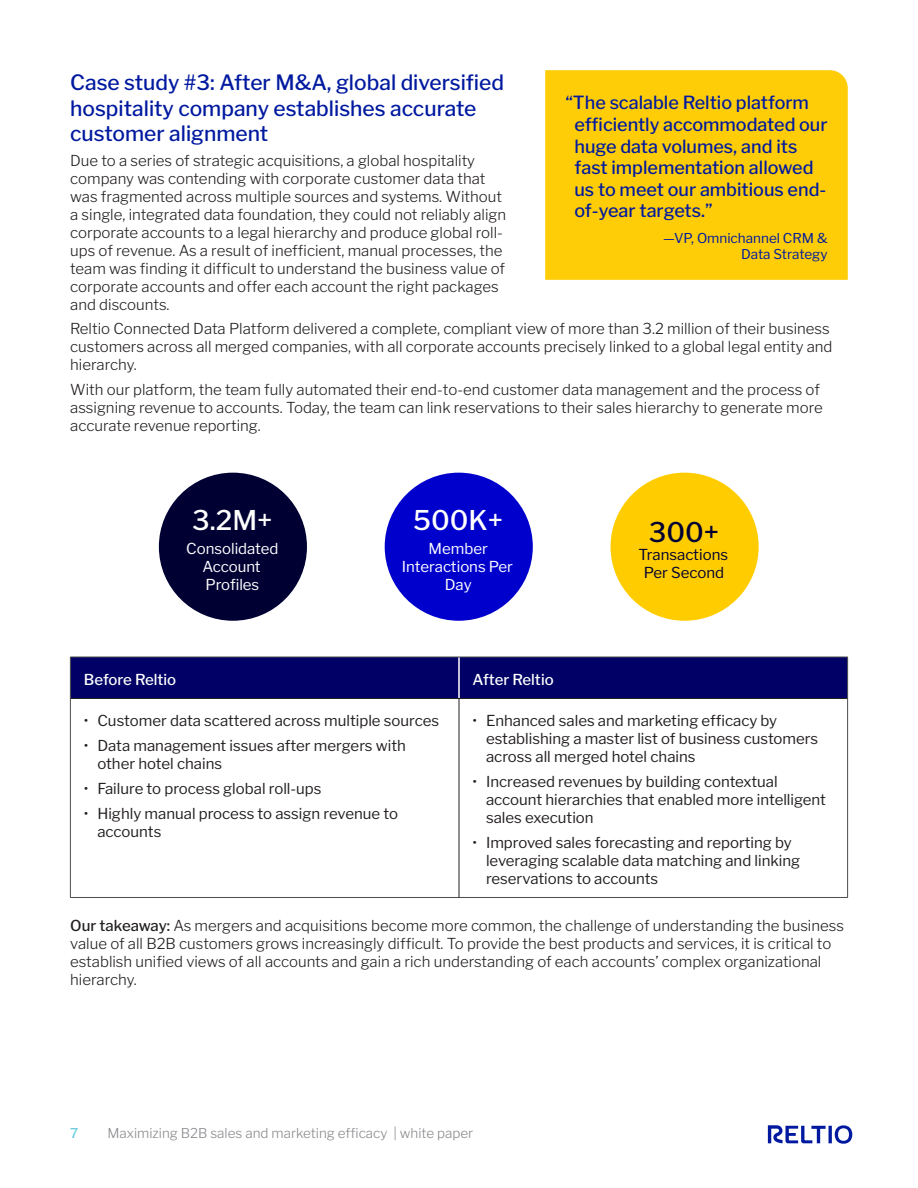
<style>
.page{position:relative;width:918px;height:1188px;background:#fff}
.page>*{position:absolute;margin:0;border:0;box-sizing:border-box;transform-origin:0 0}
.t1{font:500 27px "Libre Franklin";color:#fff}
.t2{font:500 27px "Libre Franklin";color:#003}
.t3{font:500 21px/25.2px "Libre Franklin";color:#00199f}
.t4{font:500 18px/21.6px "Libre Franklin";color:#00199f}
.t5{font:300 15px/18px "Libre Franklin";color:#231f20}
.t6{font:15px/18px "Libre Franklin";color:#231f20}
.t7{font:15px/18px "Libre Franklin";color:#fff;text-align:center}
.t8{font:500 15px "Libre Franklin";color:#fff}
.t9{font:15px/18px "Libre Franklin";color:#003;text-align:center}
.t10{font:300 13.5px "Libre Franklin";color:#898a8e}
.t11{font:13.5px/16.2px "Libre Franklin";color:#00199f;text-align:right}
.t12{font:500 13.5px "Libre Franklin";color:#6cccdc}
.s1{font-weight:500}
</style>
<div class="page">
<svg style="left:768px;top:1125px;width:84px;height:19px"></svg>
<div style="left:71px;top:658px;width:776px;height:40px;background:#006"></div>
<hr style="left:458px;top:657px;width:2px;height:41px;background:#fff">
<hr style="left:70px;top:698px;width:1px;height:199px;background:#4b4c4d">
<hr style="left:847px;top:698px;width:1px;height:199px;background:#4b4c4d">
<hr style="left:70px;top:897px;width:389px;height:1px;background:#4b4c4d">
<hr style="left:459px;top:897px;width:389px;height:1px;background:#4b4c4d">
<hr style="left:459px;top:699px;width:1px;height:198px;background:#231f20">
<hr style="left:70px;top:657px;width:389px;height:1px;background:#4b4c4d">
<hr style="left:70px;top:657px;width:1px;height:41px;background:#4b4c4d">
<hr style="left:459px;top:657px;width:389px;height:1px;background:#4b4c4d">
<hr style="left:847px;top:657px;width:1px;height:41px;background:#4b4c4d">
<hr style="left:71px;top:698px;width:388px;height:1px;background:#231f20">
<hr style="left:459px;top:698px;width:388px;height:1px;background:#231f20">
<div style="left:159px;top:473px;width:148px;height:148px;background:#003;border-radius:50%"></div>
<div style="left:385px;top:473px;width:148px;height:148px;background:#00c;border-radius:50%"></div>
<div style="left:611px;top:473px;width:148px;height:148px;background:#fc0;border-radius:50%"></div>
<div style="left:545px;top:70px;width:303px;height:210px;background:#fecd08"></div>
<p class="t3" style="left:70px;top:68px;width:435px">Case study #3: After M&amp;A, global diversified hospitality company establishes accurate customer alignment</p>
<p class="t5" style="left:70px;top:150px;width:438px">Due to a series of strategic acquisitions, a global hospitality company was contending with corporate customer data that was fragmented across multiple sources and systems. Without a single, integrated data foundation, they could not reliably align corporate accounts to a legal hierarchy and produce global roll&shy;ups of revenue. As a result of inefficient, manual processes, the team was finding it difficult to understand the business value of corporate accounts and offer each account the right packages and discounts.</p>
<p class="t5" style="left:70px;top:319px;width:764px">Reltio Connected Data Platform delivered a complete, compliant view of more than 3.2 million of their business customers across all merged companies, with all corporate accounts precisely linked to a global legal entity and hierarchy.</p>
<p class="t5" style="left:70px;top:379px;width:754px">With our platform, the team fully automated their end-to-end customer data management and the process of assigning revenue to accounts. Today, the team can link reservations to their sales hierarchy to generate more accurate revenue reporting.</p>
<p class="t4" style="left:574px;top:90px;width:255px;text-indent:-9px">“The scalable Reltio platform efficiently accommodated our huge data volumes, and its fast implementation allowed us to meet our ambitious end&shy;of-year targets.”</p>
<p class="t11" style="left:663px;top:228px;width:166px">—VP, Omnichannel CRM &amp;<br>Data Strategy</p>
<p class="t1" style="left:192px;top:499px;width:82px">3.2M+</p>
<p class="t7" style="left:186px;top:538px;width:94px">Consolidated<br>Account<br>Profiles</p>
<p class="t1" style="left:413px;top:499px;width:91px">500K+</p>
<p class="t7" style="left:402px;top:538px;width:113px">Member<br>Interactions Per<br>Day</p>
<p class="t2" style="left:649px;top:511px;width:72px">300+</p>
<p class="t9" style="left:638px;top:544px;width:91px">Transactions<br>Per Second</p>
<p class="t8" style="left:84px;top:668px;width:94px">Before Reltio</p>
<p class="t8" style="left:472px;top:668px;width:83px">After Reltio</p>
<p class="t6" style="left:84px;top:711px;width:357px">• Customer data scattered across multiple sources</p>
<p class="t6" style="left:97px;top:735px;width:310px;text-indent:-14px">• Data management issues after mergers with other hotel chains</p>
<p class="t6" style="left:84px;top:778px;width:239px">• Failure to process global roll-ups</p>
<p class="t6" style="left:97px;top:803px;width:302px;text-indent:-14px">• Highly manual process to assign revenue to accounts</p>
<p class="t6" style="left:486px;top:711px;width:334px;text-indent:-14px">• Enhanced sales and marketing efficacy by establishing a master list of business customers across all merged hotel chains</p>
<p class="t6" style="left:486px;top:771px;width:341px;text-indent:-14px">• Increased revenues by building contextual account hierarchies that enabled more intelligent sales execution</p>
<p class="t6" style="left:486px;top:832px;width:316px;text-indent:-14px">• Improved sales forecasting and reporting by leveraging scalable data matching and linking reservations to accounts</p>
<p class="t5" style="left:70px;top:915px;width:775px"><span class="s1">Our takeaway:</span> As mergers and acquisitions become more common, the challenge of understanding the business value of all B2B customers grows increasingly difficult. To provide the best products and services, it is critical to establish unified views of all accounts and gain a rich understanding of each accounts’ complex organizational hierarchy.</p>
<p class="t12" style="left:70px;top:1123px;width:10px">7</p>
<p class="t10" style="left:108px;top:1123px;width:367px">Maximizing B2B sales and marketing efficacy | white paper</p>
</div>
